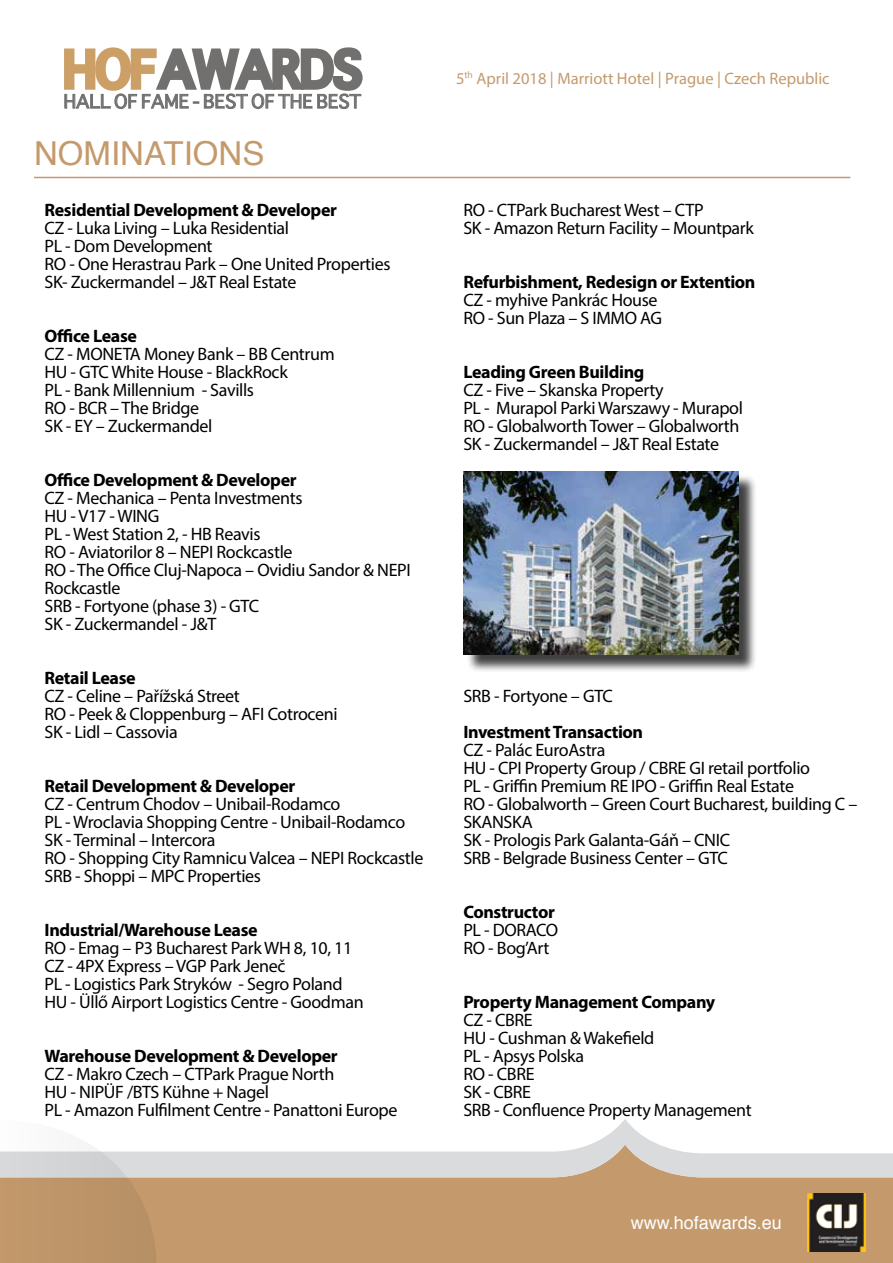
<style>
.page{position:relative;width:893px;height:1263px;background:#fff}
.page>*{position:absolute;margin:0;border:0;box-sizing:border-box;transform-origin:0 0}
.t1{font:33px "Helvetica";color:#c49a6c}
.t2{font:18.15px "Sathu";color:#71706f}
.t3{font:18px/18px "Myriad Pro";letter-spacing:-.02em;color:#000}
.t4{font:700 18px "Myriad Pro";letter-spacing:-.02em;color:#000}
.t5{font:18px "Helvetica";color:#fff}
.t6{font:16.5px "Myriad Pro";color:#c49a6c}
.t7{font:9.6px "Myriad Pro";color:#c49a6c}
.s1{font-size:16.5px}
</style>
<div class="page">
<div style="left:158px;top:1177px;width:735px;height:86px;background:#c49a6c"></div>
<svg style="left:158px;top:1119px;width:735px;height:58px"></svg>
<svg style="left:0;top:1143px;width:158px;height:120px"></svg>
<svg style="left:64px;top:47px;width:299px;height:62px"></svg>
<div style="left:466px;top:474px;width:291px;height:199px;background:#000;opacity:.75"></div>
<img style="left:464px;top:471px;width:274px;height:183px">
<img style="left:807px;top:1193px;width:58px;height:58px">
<hr style="left:34px;top:177px;width:816px;height:1px;background:#c49a6c">
<p class="t2" style="left:64px;top:86px;width:299px">HALL OF FAME - BEST OF THE BEST</p>
<h1 class="t1" style="left:34px;top:128px;width:232px">NOMINATIONS</h1>
<p class="t4" style="left:45px;top:198px;width:294px">Residential Development &amp; Developer</p>
<p class="t3" style="left:45px;top:219px;width:347px">CZ - Luka Living – Luka Residential<br>PL - Dom Development<br>RO - One Herastrau Park – One United Properties SK- Zuckermandel – J&amp;T Real Estate</p>
<p class="t4" style="left:45px;top:324px;width:94px">Office Lease</p>
<p class="t3" style="left:45px;top:345px;width:292px">CZ - MONETA Money Bank – BB Centrum<br>HU - GTC White House - BlackRock<br>PL - Bank Millennium - Savills<br>RO - BCR – The Bridge<br>SK - EY – Zuckermandel</p>
<p class="t4" style="left:45px;top:468px;width:254px">Office Development &amp; Developer</p>
<p class="t3" style="left:45px;top:489px;width:368px">CZ - Mechanica – Penta Investments<br>HU - V17 - WING<br>PL - West Station 2, - HB Reavis<br>RO - Aviatorilor 8 – NEPI Rockcastle<br>RO - The Office Cluj-Napoca – Ovidiu Sandor &amp; NEPI<br>Rockcastle<br>SRB - Fortyone (phase 3) - GTC<br>SK - Zuckermandel - J&amp;T</p>
<p class="t4" style="left:45px;top:666px;width:93px">Retail Lease</p>
<p class="t3" style="left:45px;top:687px;width:295px">CZ - Celine – Pařížská Street<br>RO - Peek &amp; Cloppenburg – AFI Cotroceni<br>SK - Lidl – Cassovia</p>
<p class="t4" style="left:45px;top:774px;width:252px">Retail Development &amp; Developer</p>
<p class="t3" style="left:45px;top:795px;width:380px">CZ - Centrum Chodov – Unibail-Rodamco<br>PL - Wroclavia Shopping Centre - Unibail-Rodamco SK - Terminal – Intercora<br>RO - Shopping City Ramnicu Valcea – NEPI Rockcastle SRB - Shoppi – MPC Properties</p>
<p class="t4" style="left:45px;top:918px;width:215px">Industrial/Warehouse Lease</p>
<p class="t3" style="left:45px;top:939px;width:321px">RO - Emag – P3 Bucharest Park WH 8, 10, 11<br>CZ - 4PX Express – VGP Park Jeneč<br>PL - Logistics Park Stryków - Segro Poland HU - Üllő Airport Logistics Centre - Goodman</p>
<p class="t4" style="left:45px;top:1044px;width:295px">Warehouse Development &amp; Developer</p>
<p class="t3" style="left:45px;top:1065px;width:354px">CZ - Makro Czech – CTPark Prague North<br>HU - NIPÜF /BTS Kühne + Nagel<br>PL - Amazon Fulfilment Centre - Panattoni Europe</p>
<p class="t7" style="left:456px;top:69px;width:18px"><span class="s1">5</span>th</p>
<p class="t6" style="left:476px;top:68px;width:355px">April 2018 | Marriott Hotel | Prague | Czech Republic</p>
<p class="t3" style="left:463px;top:201px;width:292px">RO - CTPark Bucharest West – CTP<br>SK - Amazon Return Facility – Mountpark</p>
<p class="t4" style="left:463px;top:270px;width:294px">Refurbishment, Redesign or Extention</p>
<p class="t3" style="left:463px;top:291px;width:200px">CZ - myhive Pankrác House<br>RO - Sun Plaza – S IMMO AG</p>
<p class="t4" style="left:463px;top:360px;width:183px">Leading Green Building</p>
<p class="t3" style="left:463px;top:381px;width:281px">CZ - Five – Skanska Property<br>PL - Murapol Parki Warszawy - Murapol RO - Globalworth Tower – Globalworth SK - Zuckermandel – J&amp;T Real Estate</p>
<p class="t3" style="left:463px;top:687px;width:151px">SRB - Fortyone – GTC</p>
<p class="t4" style="left:463px;top:720px;width:181px">Investment Transaction</p>
<p class="t3" style="left:463px;top:741px;width:396px">CZ - Palác EuroAstra<br>HU - CPI Property Group / CBRE GI retail portfolio<br>PL - Griffin Premium RE IPO - Griffin Real Estate<br>RO - Globalworth – Green Court Bucharest, building C – SKANSKA<br>SK - Prologis Park Galanta-Gáň – CNIC<br>SRB - Belgrade Business Center – GTC</p>
<p class="t4" style="left:463px;top:900px;width:93px">Constructor</p>
<p class="t3" style="left:463px;top:921px;width:97px">PL - DORACO<br>RO - Bog’Art</p>
<p class="t4" style="left:463px;top:990px;width:253px">Property Management Company</p>
<p class="t3" style="left:463px;top:1011px;width:290px">CZ - CBRE<br>HU - Cushman &amp; Wakefield<br>PL - Apsys Polska<br>RO - CBRE<br>SK - CBRE<br>SRB - Confluence Property Management</p>
<p class="t5" style="left:631px;top:1209px;width:153px">www.hofawards.eu</p>
</div>
